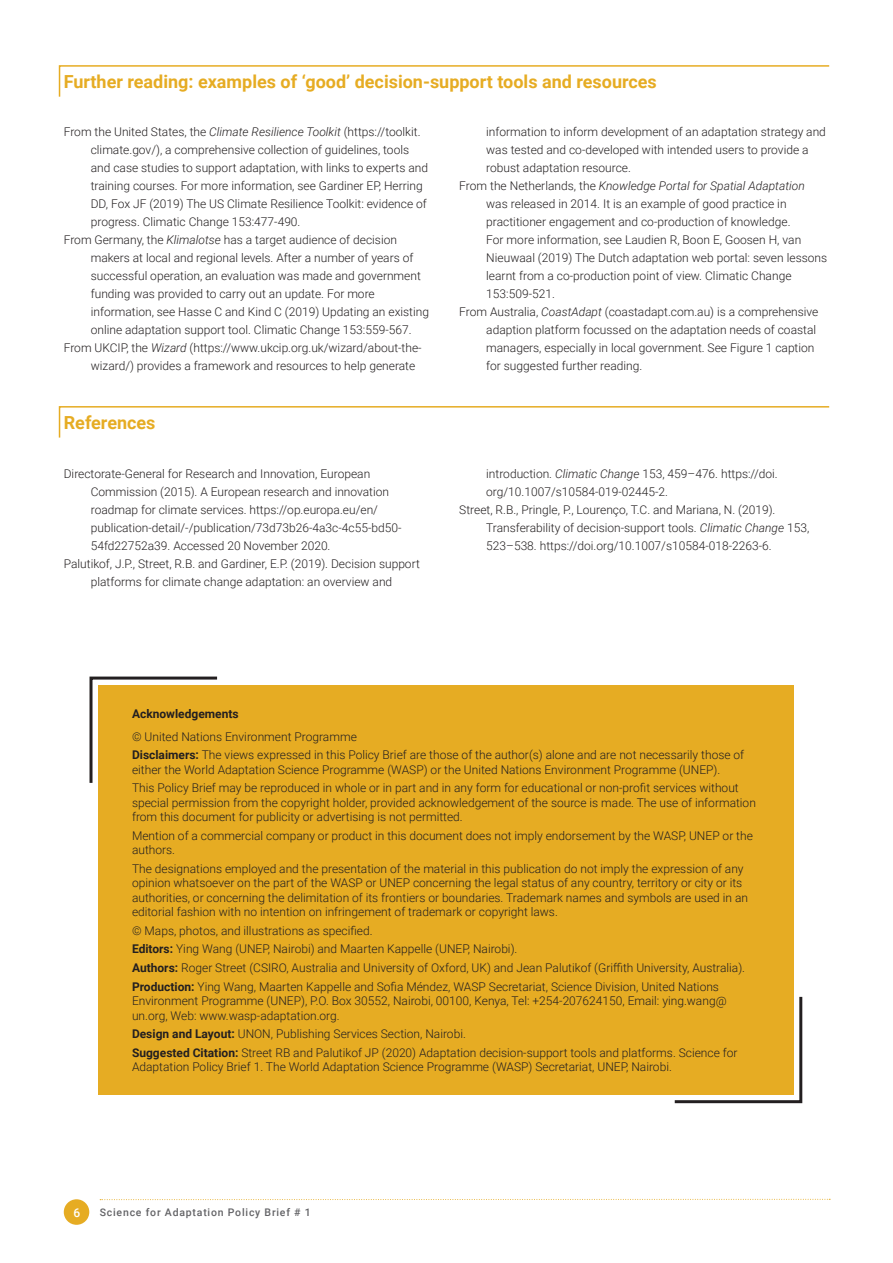
<style>
.page{position:relative;width:893px;height:1263px;background:#fff}
.page>*{position:absolute;margin:0;border:0;box-sizing:border-box;transform-origin:0 0}
.Heading_Text{font:700 18px "Roboto";color:#e6ac23}
.Body_Text{font:300 12px/18px "Roboto";color:#231f20}
.Body_Text-2{font:700 12px "Roboto";color:#231f20}
.t1{font:500 12px "Roboto";color:#fff}
.t2{font:500 10.5px "Roboto";letter-spacing:.075em;color:#636366}
.s1{font-style:italic}
.s2{font-weight:700}
</style>
<div class="page">
<div style="left:64px;top:1199px;width:25px;height:26px;background:#e6ac23;border-radius:50%"></div>
<svg style="left:100px;top:1199px;width:730px;height:1px"></svg>
<svg style="left:58px;top:65px;width:772px;height:32px"></svg>
<div style="left:98px;top:685px;width:696px;height:410px;background:#e6ac23"></div>
<svg style="left:89px;top:676px;width:129px;height:107px"></svg>
<svg style="left:674px;top:996px;width:129px;height:108px"></svg>
<svg style="left:58px;top:406px;width:772px;height:32px"></svg>
<p class="Heading_Text" style="left:64px;top:69px;width:595px">Further reading: examples of ‘good’ decision-support tools and resources</p>
<p class="Body_Text" style="left:91px;top:122px;width:339px;text-indent:-27px">From the United States, the <span class="s1">Climate Resilience Toolkit</span> (https://toolkit. climate.gov/), a comprehensive collection of guidelines, tools and case studies to support adaptation, with links to experts and training courses. For more information, see Gardiner EP, Herring DD, Fox JF (2019) The US Climate Resilience Toolkit: evidence of progress. Climatic Change 153:477-490.</p>
<p class="Body_Text" style="left:91px;top:230px;width:340px;text-indent:-27px">From Germany, the <span class="s1">Klimalotse</span> has a target audience of decision makers at local and regional levels. After a number of years of successful operation, an evaluation was made and government funding was provided to carry out an update. For more information, see Hasse C and Kind C (2019) Updating an existing online adaptation support tool. Climatic Change 153:559-567.</p>
<p class="Body_Text" style="left:91px;top:338px;width:332px;text-indent:-27px">From UKCIP, the <span class="s1">Wizard</span> (https://www.ukcip.org.uk/wizard/about-the&shy;wizard/) provides a framework and resources to help generate</p>
<p class="Heading_Text" style="left:64px;top:410px;width:93px">References</p>
<p class="Body_Text" style="left:91px;top:464px;width:312px;text-indent:-27px">Directorate-General for Research and Innovation, European Commission (2015). A European research and innovation roadmap for climate services. https://op.europa.eu/en/ publication-detail/-/publication/73d73b26-4a3c-4c55-bd50- 54fd22752a39. Accessed 20 November 2020.</p>
<p class="Body_Text" style="left:64px;top:554px;width:358px;text-align:center">Palutikof, J.P., Street, R.B. and Gardiner, E.P. (2019). Decision support platforms for climate change adaptation: an overview and</p>
<p class="Body_Text" style="left:486px;top:122px;width:341px">information to inform development of an adaptation strategy and was tested and co-developed with intended users to provide a robust adaptation resource.</p>
<p class="Body_Text" style="left:486px;top:176px;width:343px;text-indent:-27px">From the Netherlands, the <span class="s1">Knowledge Portal for Spatial Adaptation </span>was released in 2014. It is an example of good practice in practitioner engagement and co-production of knowledge.<br>For more information, see Laudien R, Boon E, Goosen H, van Nieuwaal (2019) The Dutch adaptation web portal: seven lessons learnt from a co-production point of view. Climatic Change 153:509-521.</p>
<p class="Body_Text" style="left:486px;top:302px;width:334px;text-indent:-27px">From Australia, <span class="s1">CoastAdapt</span> (coastadapt.com.au) is a comprehensive adaption platform focussed on the adaptation needs of coastal managers, especially in local government. See Figure 1 caption for suggested further reading.</p>
<p class="Body_Text" style="left:486px;top:464px;width:293px">introduction. <span class="s1">Climatic Change</span> 153, 459–476. https://doi. org/10.1007/s10584-019-02445-2.</p>
<p class="Body_Text" style="left:486px;top:500px;width:325px;text-indent:-27px">Street, R.B., Pringle, P., Lourenço, T.C. and Mariana, N. (2019).<br>Transferability of decision-support tools. <span class="s1">Climatic Change</span> 153,<br>523–538. https://doi.org/10.1007/s10584-018-2263-6.</p>
<p class="Body_Text-2" style="left:132px;top:705px;width:108px">Acknowledgements</p>
<p class="Body_Text" style="left:132px;top:727px;width:226px">© United Nations Environment Programme</p>
<p class="Body_Text" style="left:132px;top:747px;width:614px;line-height:14.4px"><span class="s2">Disclaimers:</span> The views expressed in this Policy Brief are those of the author(s) alone and are not necessarily those of either the World Adaptation Science Programme (WASP) or the United Nations Environment Programme (UNEP).</p>
<p class="Body_Text" style="left:132px;top:780px;width:625px;line-height:14.4px">This Policy Brief may be reproduced in whole or in part and in any form for educational or non-profit services without special permission from the copyright holder, provided acknowledgement of the source is made. The use of information from this document for publicity or advertising is not permitted.</p>
<p class="Body_Text" style="left:132px;top:828px;width:622px;line-height:14.4px">Mention of a commercial company or product in this document does not imply endorsement by the WASP, UNEP or the authors.</p>
<p class="Body_Text" style="left:132px;top:861px;width:617px;line-height:14.4px">The designations employed and the presentation of the material in this publication do not imply the expression of any opinion whatsoever on the part of the WASP or UNEP concerning the legal status of any country, territory or city or its authorities, or concerning the delimitation of its frontiers or boundaries. Trademark names and symbols are used in an editorial fashion with no intention on infringement of trademark or copyright laws.</p>
<p class="Body_Text" style="left:132px;top:921px;width:242px">© Maps, photos, and illustrations as specified.</p>
<p class="Body_Text" style="left:132px;top:940px;width:387px"><span class="s2">Editors:</span> Ying Wang (UNEP, Nairobi) and Maarten Kappelle (UNEP, Nairobi).</p>
<p class="Body_Text" style="left:132px;top:958px;width:615px"><span class="s2">Authors:</span> Roger Street (CSIRO, Australia and University of Oxford, UK) and Jean Palutikof (Griffith University, Australia).</p>
<p class="Body_Text" style="left:132px;top:979px;width:596px;line-height:14.4px"><span class="s2">Production:</span> Ying Wang, Maarten Kappelle and Sofia Méndez, WASP Secretariat, Science Division, United Nations<br>Environment Programme (UNEP), P.O. Box 30552, Nairobi, 00100, Kenya, Tel: +254-207624150, Email: ying.wang@ un.org, Web: www.wasp-adaptation.org.</p>
<p class="Body_Text" style="left:132px;top:1024px;width:335px"><span class="s2">Design and Layout:</span> UNON, Publishing Services Section, Nairobi.</p>
<p class="Body_Text" style="left:132px;top:1045px;width:607px;line-height:14.4px"><span class="s2">Suggested Citation:</span> Street RB and Palutikof JP (2020) Adaptation decision-support tools and platforms. Science for<br>Adaptation Policy Brief 1. The World Adaptation Science Programme (WASP) Secretariat, UNEP, Nairobi.</p>
<p class="t1" style="left:73px;top:1204px;width:8px">6</p>
<p class="t2" style="left:100px;top:1205px;width:213px">Science for Adaptation Policy Brief # 1</p>
</div>
